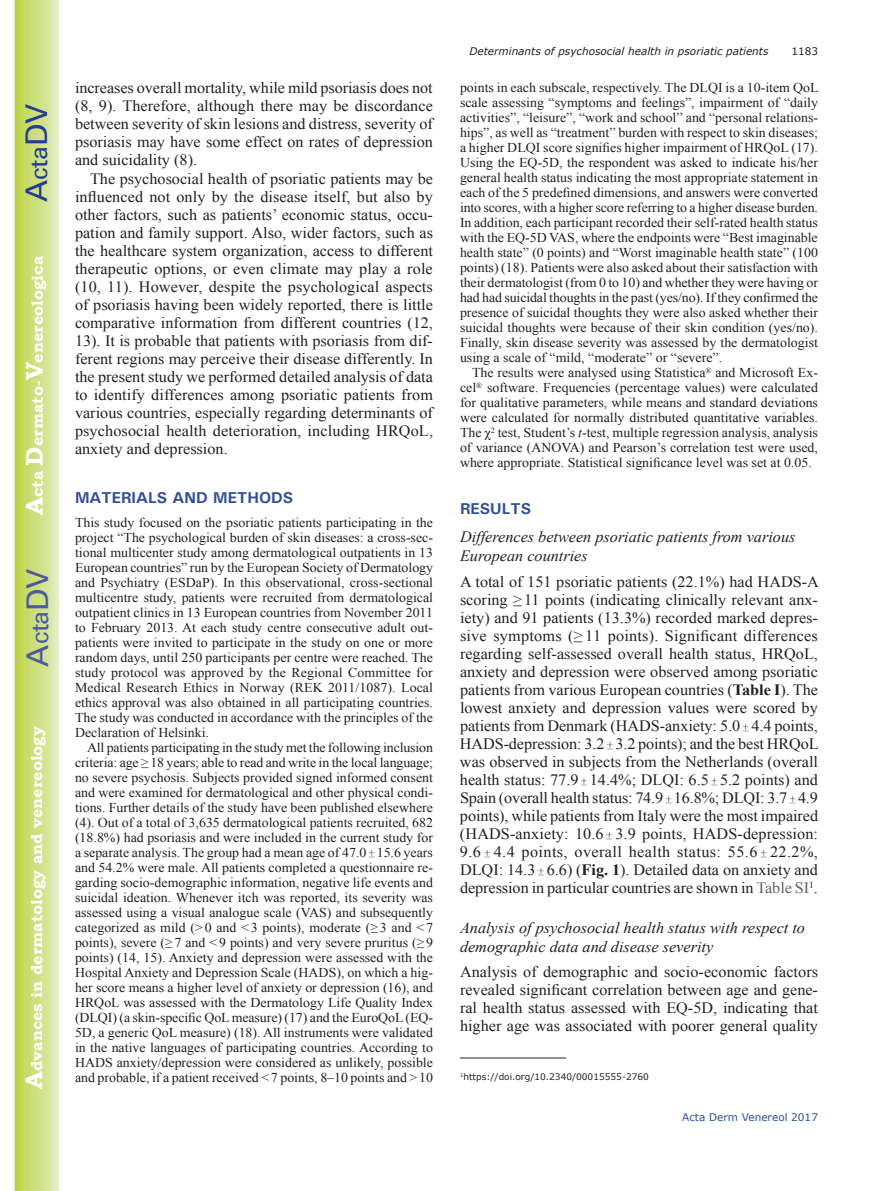
<style>
.page{position:relative;width:893px;height:1191px;background:#fff}
.page>*{position:absolute;margin:0;border:0;box-sizing:border-box;transform-origin:0 0}
.t1{font:30px "Univers";color:#4d5a9e}
.t2{font:30px "Univers";color:#253f8e}
.t3{font:15.75px/18px "Times New Roman";color:#231f20;text-align:justify}
.t4{font:italic 15.75px/18.9px "Times New Roman";color:#231f20}
.t5{font:700 15.75px "Bookman Old Style";color:#fff}
.t6{font:700 15.75px "Univers";color:#324f95}
.t7{font:13.5px/15px "Times New Roman";color:#231f20;text-align:justify}
.t8{font:italic 10.5px "Verdana";color:#231f20}
.t9{font:10.5px "Verdana";color:#324f95}
.t10{font:10.5px "Verdana";color:#231f20}
.t11{font:9px "Verdana";color:#231f20}
.s1{font-size:24px}
.s2{font-family:"Perpetua";font-size:10.5px}
.s3{font-style:italic}
.s4{font-weight:700}
.s5{color:#636366}
</style>
<div class="page">
<svg style="left:14px;top:0;width:45px;height:1191px;background:#cfe084"></svg>
<hr style="left:460px;top:1057px;width:106px;height:1px;background:#231f20">
<h1 class="t2" style="left:19px;top:202px;width:100px;rotate:-90deg">A<span class="s1">cta</span>DV</h1>
<p class="t5" style="left:28px;top:515px;width:260px;rotate:-90deg"><span class="s1">A</span>cta <span class="s1">D</span>ermato-<span class="s1">V</span>enereologica</p>
<h1 class="t1" style="left:20px;top:666px;width:100px;rotate:-90deg">A<span class="s1">cta</span>DV</h1>
<p class="t5" style="left:27px;top:1088px;width:364px;rotate:-90deg"><span class="s1">A</span>dvances in dermatology and venereology</p>
<p class="t3" style="left:75px;top:79px;width:359px">increases overall mortality, while mild psoriasis does not (8, 9). Therefore, although there may be discordance between severity of skin lesions and distress, severity of psoriasis may have some effect on rates of depression and suicidality (8).</p>
<p class="t3" style="left:75px;top:169px;width:360px;text-indent:15px">The psychosocial health of psoriatic patients may be influenced not only by the disease itself, but also by other factors, such as patients’ economic status, occu&shy;pation and family support. Also, wider factors, such as the healthcare system organization, access to different therapeutic options, or even climate may play a role (10, 11). However, despite the psychological aspects of psoriasis having been widely reported, there is little comparative information from different countries (12, 13). It is probable that patients with psoriasis from dif&shy;ferent regions may perceive their disease differently. In the present study we performed detailed analysis of data to identify differences among psoriatic patients from various countries, especially regarding determinants of psychosocial health deterioration, including HRQoL, anxiety and depression.</p>
<p class="t6" style="left:75px;top:487px;width:220px">MATERIALS AND METHODS</p>
<p class="t7" style="left:75px;top:514px;width:360px">This study focused on the psoriatic patients participating in the project “The psychological burden of skin diseases: a cross-sec&shy;tional multicenter study among dermatological outpatients in 13<br>European countries” run by the European Society of Dermatology and Psychiatry (ESDaP). In this observational, cross-sectional multicentre study, patients were recruited from dermatological outpatient clinics in 13 European countries from November 2011 to February 2013. At each study centre consecutive adult out&shy;patients were invited to participate in the study on one or more random days, until 250 participants per centre were reached. The study protocol was approved by the Regional Committee for Medical Research Ethics in Norway (REK 2011/1087). Local ethics approval was also obtained in all participating countries.<br>The study was conducted in accordance with the principles of the Declaration of Helsinki.</p>
<p class="t7" style="left:75px;top:739px;width:360px;text-indent:12px">All patients participating in the study met the following inclusion criteria: age ≥18 years; able to read and write in the local language; no severe psychosis. Subjects provided signed informed consent and were examined for dermatological and other physical condi&shy;tions. Further details of the study have been published elsewhere (4). Out of a total of 3,635 dermatological patients recruited, 682 (18.8%) had psoriasis and were included in the current study for a separate analysis. The group had a mean age of 47.0<span class="s2">±</span>15.6 years and 54.2% were male. All patients completed a questionnaire re&shy;garding socio-demographic information, negative life events and suicidal ideation. Whenever itch was reported, its severity was assessed using a visual analogue scale (VAS) and subsequently categorized as mild (&gt;0 and &lt;3 points), moderate (≥3 and &lt;7 points), severe (≥7 and &lt;9 points) and very severe pruritus (≥9 points) (14, 15). Anxiety and depression were assessed with the Hospital Anxiety and Depression Scale (HADS), on which a hig&shy;her score means a higher level of anxiety or depression (16), and HRQoL was assessed with the Dermatology Life Quality Index (DLQI) (a skin-specific QoL measure) (17) and the EuroQoL (EQ-5D, a generic QoL measure) (18). All instruments were validated in the native languages of participating countries. According to HADS anxiety/depression were considered as unlikely, possible and probable, if a patient received &lt;7 points, 8–10 points and &gt;10</p>
<p class="t8" style="left:469px;top:44px;width:301px">Determinants of psychosocial health in psoriatic patients</p>
<p class="t10" style="left:791px;top:44px;width:28px">1183</p>
<p class="t7" style="left:460px;top:80px;width:360px">points in each subscale, respectively. The DLQI is a 10-item QoL scale assessing “symptoms and feelings”, impairment of “daily activities”, “leisure”, “work and school” and “personal relations&shy;hips”, as well as “treatment” burden with respect to skin diseases; a higher DLQI score signifies higher impairment of HRQoL (17).<br>Using the EQ-5D, the respondent was asked to indicate his/her general health status indicating the most appropriate statement in each of the 5 predefined dimensions, and answers were converted into scores, with a higher score referring to a higher disease burden.<br>In addition, each participant recorded their self-rated health status with the EQ-5D VAS, where the endpoints were “Best imaginable health state” (0 points) and “Worst imaginable health state” (100 points) (18). Patients were also asked about their satisfaction with their dermatologist (from 0 to 10) and whether they were having or had had suicidal thoughts in the past (yes/no). If they confirmed the presence of suicidal thoughts they were also asked whether their suicidal thoughts were because of their skin condition (yes/no).<br>Finally, skin disease severity was assessed by the dermatologist using a scale of “mild, “moderate” or “severe”.</p>
<p class="t7" style="left:460px;top:365px;width:360px;text-indent:12px">The results were analysed using Statistica<sup>®</sup> and Microsoft Ex&shy;cel<sup>®</sup> software. Frequencies (percentage values) were calculated for qualitative parameters, while means and standard deviations were calculated for normally distributed quantitative variables.<br>The χ<sup>2</sup> test, Student’s <span class="s3">t</span>-test, multiple regression analysis, analysis of variance (ANOVA) and Pearson’s correlation test were used, where appropriate. Statistical significance level was set at 0.05.</p>
<p class="t6" style="left:460px;top:499px;width:73px">RESULTS</p>
<p class="t4" style="left:460px;top:527px;width:337px">Differences between psoriatic patients from various<br>European countries</p>
<p class="t3" style="left:460px;top:572px;width:360px">A total of 151 psoriatic patients (22.1%) had HADS-A scoring ≥11 points (indicating clinically relevant anx&shy;iety) and 91 patients (13.3%) recorded marked depres&shy;sive symptoms (≥ 11 points). Significant differences regarding self-assessed overall health status, HRQoL, anxiety and depression were observed among psoriatic patients from various European countries (<span class="s4">Table I</span>). The lowest anxiety and depression values were scored by patients from Denmark (HADS-anxiety: 5.0 <span class="s2">±</span> 4.4 points, HADS-depression: 3.2 <span class="s2">±</span> 3.2 points); and the best HRQoL was observed in subjects from the Netherlands (overall health status: 77.9 <span class="s2">±</span> 14.4%; DLQI: 6.5 <span class="s2">±</span> 5.2 points) and Spain (overall health status: 74.9 <span class="s2">±</span> 16.8%; DLQI: 3.7 <span class="s2">±</span> 4.9 points), while patients from Italy were the most impaired (HADS-anxiety: 10.6 <span class="s2">±</span> 3.9 points, HADS-depression:<br>9.6 <span class="s2">±</span> 4.4 points, overall health status: 55.6 <span class="s2">±</span> 22.2%, DLQI: 14.3 <span class="s2">±</span> 6.6) (<span class="s4">Fig. 1</span>). Detailed data on anxiety and depression in particular countries are shown in <span class="s5">Table SI</span><sup>1</sup>.</p>
<p class="t4" style="left:460px;top:917px;width:347px">Analysis of psychosocial health status with respect to demographic data and disease severity</p>
<p class="t3" style="left:460px;top:962px;width:360px">Analysis of demographic and socio-economic factors revealed significant correlation between age and gene&shy;ral health status assessed with EQ-5D, indicating that higher age was associated with poorer general quality</p>
<p class="t11" style="left:460px;top:1071px;width:190px"><sup>1</sup>https://doi.org/10.2340/00015555-2760</p>
<p class="t9" style="left:682px;top:1110px;width:137px">Acta Derm Venereol 2017</p>
</div>
